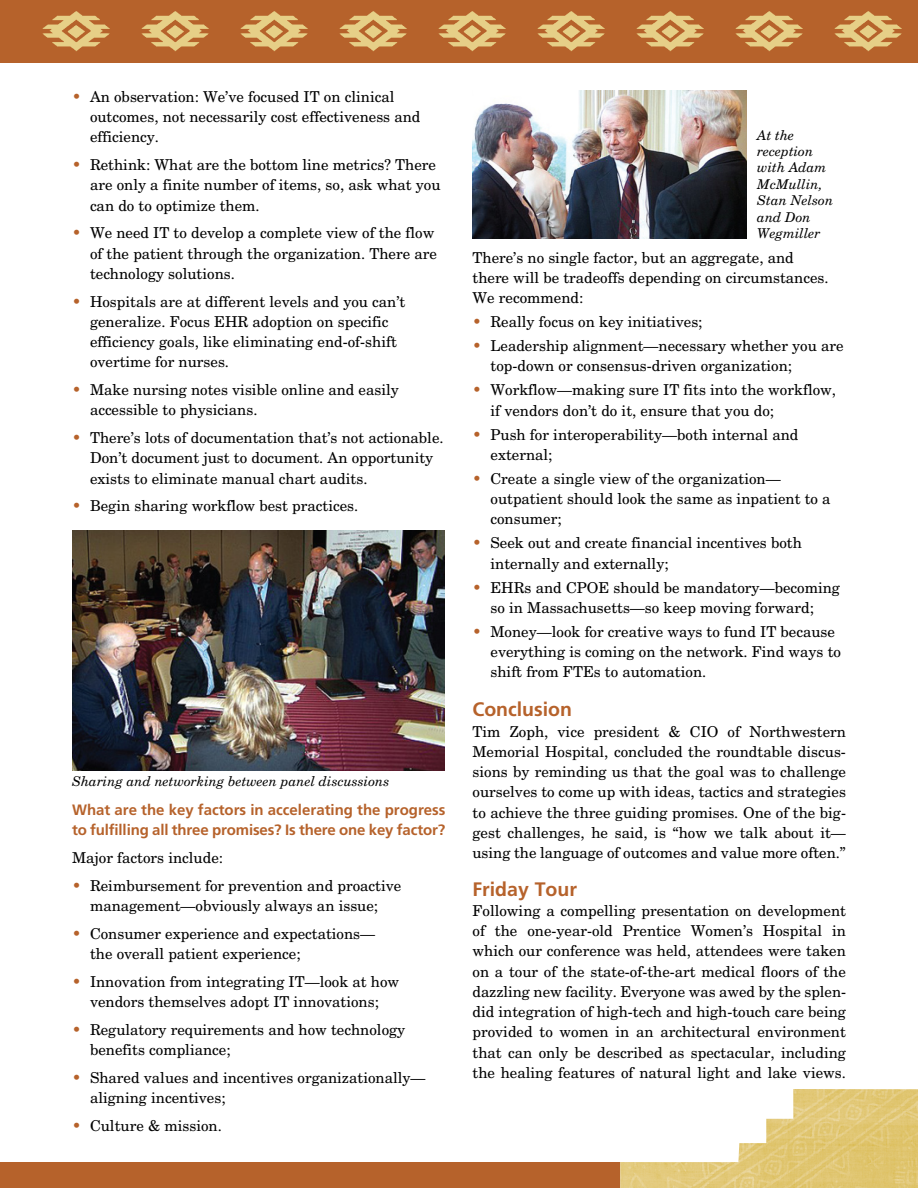
<style>
.page{position:relative;width:918px;height:1188px;background:#fff}
.page>*{position:absolute;margin:0;border:0;box-sizing:border-box;transform-origin:0 0}
.t1{font:700 19.5px "Frutiger";color:#b6622b}
.t2{font:15px/20.2px "New Century Schlbk";color:#000}
.t3{font:700 15px/20.2px "Frutiger";letter-spacing:-.01em;color:#b6622b}
.t4{font:italic 13.5px/16.5px "New Century Schlbk";color:#000}
.s1{color:#b6622b}
</style>
<div class="page">
<div style="left:0;top:1162px;width:733px;height:26px;background:#b6622b"></div>
<img style="left:620px;top:1089px;width:298px;height:99px">
<div style="left:0;top:0;width:918px;height:63px;background:#b6622b"></div>
<img style="left:42px;top:11px;width:68px;height:41px">
<img style="left:141px;top:11px;width:68px;height:41px">
<img style="left:240px;top:11px;width:68px;height:41px">
<img style="left:339px;top:11px;width:68px;height:41px">
<img style="left:438px;top:11px;width:68px;height:41px">
<img style="left:537px;top:11px;width:68px;height:41px">
<img style="left:636px;top:11px;width:68px;height:41px">
<img style="left:735px;top:11px;width:68px;height:41px">
<img style="left:834px;top:11px;width:68px;height:41px">
<img style="left:72px;top:531px;width:373px;height:239px">
<img style="left:472px;top:90px;width:274px;height:148px">
<p class="t2" style="left:90px;top:86px;width:332px;text-indent:-18px"><span class="s1">•</span> An observation: We’ve focused IT on clinical outcomes, not necessarily cost effectiveness and efficiency.</p>
<p class="t2" style="left:90px;top:154px;width:352px;text-indent:-18px"><span class="s1">•</span> Rethink: What are the bottom line metrics? There are only a finite number of items, so, ask what you can do to optimize them.</p>
<p class="t2" style="left:90px;top:222px;width:348px;text-indent:-18px"><span class="s1">•</span> We need IT to develop a complete view of the flow of the patient through the organization. There are technology solutions.</p>
<p class="t2" style="left:90px;top:291px;width:317px;text-indent:-18px"><span class="s1">•</span> Hospitals are at different levels and you can’t generalize. Focus EHR adoption on specific efficiency goals, like eliminating end-of-shift overtime for nurses.</p>
<p class="t2" style="left:90px;top:379px;width:310px;text-indent:-18px"><span class="s1">•</span> Make nursing notes visible online and easily accessible to physicians.</p>
<p class="t2" style="left:90px;top:427px;width:355px;text-indent:-18px"><span class="s1">•</span> There’s lots of documentation that’s not actionable.<br>Don’t document just to document. An opportunity exists to eliminate manual chart audits.</p>
<p class="t2" style="left:72px;top:495px;width:288px"><span class="s1">•</span> Begin sharing workflow best practices.</p>
<p class="t4" style="left:72px;top:773px;width:319px">Sharing and networking between panel discussions</p>
<p class="t3" style="left:72px;top:799px;width:375px">What are the key factors in accelerating the progress to fulfilling all three promises? Is there one key factor?</p>
<p class="t2" style="left:72px;top:847px;width:153px">Major factors include:</p>
<p class="t2" style="left:72px;top:875px;width:331px;text-align:center"><span class="s1">•</span> Reimbursement for prevention and proactive management—obviously always an issue;</p>
<p class="t2" style="left:90px;top:923px;width:287px;text-indent:-18px"><span class="s1">•</span> Consumer experience and expectations— the overall patient experience;</p>
<p class="t2" style="left:72px;top:971px;width:329px;text-align:center"><span class="s1">•</span> Innovation from integrating IT—look at how vendors themselves adopt IT innovations;</p>
<p class="t2" style="left:90px;top:1019px;width:317px;text-indent:-18px"><span class="s1">•</span> Regulatory requirements and how technology benefits compliance;</p>
<p class="t2" style="left:90px;top:1067px;width:337px;text-indent:-18px"><span class="s1">•</span> Shared values and incentives organizationally— aligning incentives;</p>
<p class="t2" style="left:72px;top:1115px;width:151px"><span class="s1">•</span> Culture &amp; mission.</p>
<p class="t4" style="left:757px;top:126px;width:77px">At the reception with Adam<br>McMullin,<br>Stan Nelson and Don<br>Wegmiller</p>
<p class="t2" style="left:472px;top:247px;width:358px">There’s no single factor, but an aggregate, and there will be tradeoffs depending on circumstances.<br>We recommend:</p>
<p class="t2" style="left:472px;top:311px;width:231px"><span class="s1">•</span> Really focus on key initiatives;</p>
<p class="t2" style="left:490px;top:335px;width:355px;text-indent:-18px"><span class="s1">•</span> Leadership alignment—necessary whether you are top-down or consensus-driven organization;</p>
<p class="t2" style="left:490px;top:380px;width:347px;text-indent:-18px"><span class="s1">•</span> Workflow—making sure IT fits into the workflow, if vendors don’t do it, ensure that you do;</p>
<p class="t2" style="left:490px;top:424px;width:310px;text-indent:-18px"><span class="s1">•</span> Push for interoperability—both internal and external;</p>
<p class="t2" style="left:490px;top:468px;width:342px;text-indent:-18px"><span class="s1">•</span> Create a single view of the organization— outpatient should look the same as inpatient to a consumer;</p>
<p class="t2" style="left:490px;top:533px;width:313px;text-indent:-18px"><span class="s1">•</span> Seek out and create financial incentives both internally and externally;</p>
<p class="t2" style="left:472px;top:577px;width:369px;text-align:center"><span class="s1">•</span> EHRs and CPOE should be mandatory—becoming so in Massachusetts—so keep moving forward;</p>
<p class="t2" style="left:490px;top:621px;width:352px;text-indent:-18px"><span class="s1">•</span> Money—look for creative ways to fund IT because everything is coming on the network. Find ways to shift from FTEs to automation.</p>
<h1 class="t1" style="left:472px;top:698px;width:101px">Conclusion</h1>
<p class="t2" style="left:472px;top:721px;width:375px;text-align:justify">Tim Zoph, vice president &amp; CIO of Northwestern Memorial Hospital, concluded the roundtable discus&shy;sions by reminding us that the goal was to challenge ourselves to come up with ideas, tactics and strategies to achieve the three guiding promises. One of the big&shy;gest challenges, he said, is “how we talk about it— using the language of outcomes and value more often.”</p>
<h1 class="t1" style="left:472px;top:877px;width:106px">Friday Tour</h1>
<p class="t2" style="left:472px;top:900px;width:375px;text-align:justify">Following a compelling presentation on development of the one-year-old Prentice Women’s Hospital in which our conference was held, attendees were taken on a tour of the state-of-the-art medical floors of the dazzling new facility. Everyone was awed by the splen&shy;did integration of high-tech and high-touch care being provided to women in an architectural environment that can only be described as spectacular, including the healing features of natural light and lake views.</p>
</div>
